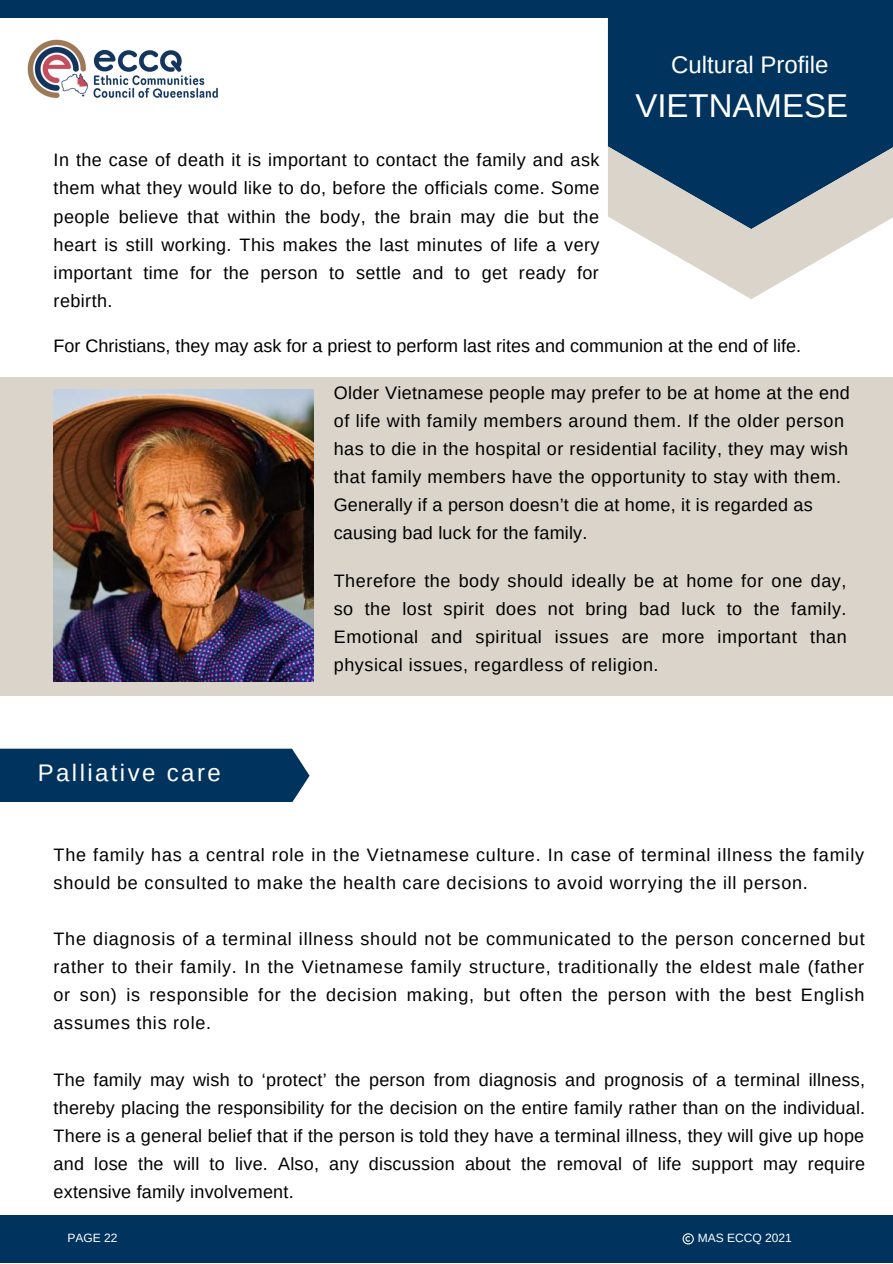
<style>
.page{position:relative;width:893px;height:1264px;background:#fff}
.page>*{position:absolute;margin:0;border:0;box-sizing:border-box;transform-origin:0 0}
.t1{font:33px "Arimo";color:#fff}
.t2{font:24px "Arimo";color:#fff}
.t3{font:24px "Arimo";letter-spacing:.1em;color:#fff}
.t4{font:18px/28px "Arimo";letter-spacing:.03em;color:#000;text-align:justify}
.t5{font:18px "Arimo";color:#000}
.t6{font:12px "Arimo";color:#fff}
</style>
<div class="page">
<div style="left:0;top:1214px;width:892px;height:48px;background:#00345e"></div>
<div style="left:608px;top:18px;width:284px;height:128px;background:#00345e"></div>
<svg style="left:608px;top:146px;width:284px;height:153px"></svg>
<div style="left:0;top:748px;width:309px;height:54px;background:#00345e"></div>
<div style="left:0;top:377px;width:892px;height:318px;background:#dad4ca"></div>
<div style="left:0;top:0;width:892px;height:18px;background:#00345e"></div>
<svg style="left:682px;top:1233px;width:11px;height:11px"></svg>
<img style="left:54px;top:389px;width:259px;height:292px">
<img style="left:27px;top:39px;width:191px;height:59px">
<p class="t4" style="left:54px;top:146px;width:547px">In the case of death it is important to contact the family and ask them what they would like to do, before the officials come. Some people believe that within the body, the brain may die but the heart is still working. This makes the last minutes of life a very important time for the person to settle and to get ready for rebirth.</p>
<h2 class="t2" style="left:671px;top:51px;width:159px">Cultural Profile</h2>
<h1 class="t1" style="left:635px;top:87px;width:214px">VIETNAMESE</h1>
<p class="t5" style="left:54px;top:336px;width:749px">For Christians, they may ask for a priest to perform last rites and communion at the end of life.</p>
<p class="t4" style="left:334px;top:378px;width:517px;text-align:left">Older Vietnamese people may prefer to be at home at the end of life with family members around them. If the older person has to die in the hospital or residential facility, they may wish that family members have the opportunity to stay with them.<br>Generally if a person doesn’t die at home, it is regarded as causing bad luck for the family.</p>
<h2 class="t3" style="left:38px;top:759px;width:184px">Palliative care</h2>
<p class="t4" style="left:334px;top:566px;width:514px">Therefore the body should ideally be at home for one day, so the lost spirit does not bring bad luck to the family.<br>Emotional and spiritual issues are more important than physical issues, regardless of religion.</p>
<p class="t4" style="left:54px;top:840px;width:812px">The family has a central role in the Vietnamese culture. In case of terminal illness the family should be consulted to make the health care decisions to avoid worrying the ill person.</p>
<p class="t4" style="left:54px;top:924px;width:812px">The diagnosis of a terminal illness should not be communicated to the person concerned but rather to their family. In the Vietnamese family structure, traditionally the eldest male (father or son) is responsible for the decision making, but often the person with the best English assumes this role.</p>
<p class="t4" style="left:54px;top:1065px;width:813px">The family may wish to ‘protect’ the person from diagnosis and prognosis of a terminal illness, thereby placing the responsibility for the decision on the entire family rather than on the individual.<br>There is a general belief that if the person is told they have a terminal illness, they will give up hope and lose the will to live. Also, any discussion about the removal of life support may require extensive family involvement.</p>
<p class="t6" style="left:68px;top:1230px;width:51px">PAGE 22</p>
<p class="t6" style="left:697px;top:1230px;width:95px">MAS ECCQ 2021</p>
</div>
